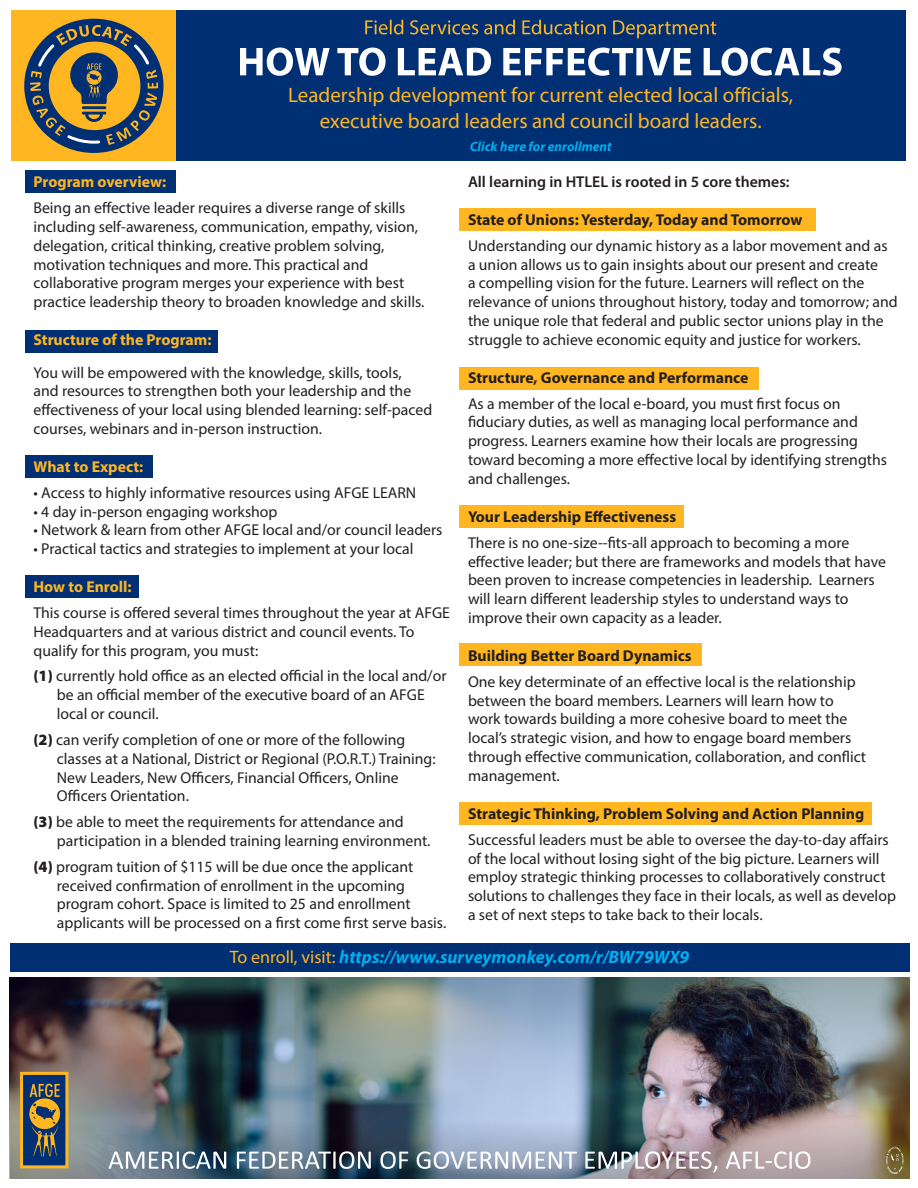
<style>
.page{position:relative;width:918px;height:1188px;background:#fff}
.page>*{position:absolute;margin:0;border:0;box-sizing:border-box;transform-origin:0 0}
.t1{font:21px/25.2px "Myriad Pro";color:#ffb620;text-align:center}
.t2{font:italic 700 18px "Myriad Pro";color:#00aeef}
.t3{font:15.75px/18.9px "Myriad Pro";color:#231f20}
.t4{font:700 15.75px "Myriad Pro";color:#231f20}
.t5{font:700 15.75px "Myriad Pro";color:#ffb620}
.t6{font:600 15.75px "Myriad Pro";color:#231f20}
.t7{font:italic 700 13.35px "Myriad Pro";color:#00aeef}
.s1{font-weight:900}
.s2{font-weight:400;font-style:normal;color:#ffb620}
</style>
<div class="page">
<div style="left:10px;top:944px;width:899px;height:28px;background:#002f73"></div>
<div style="left:25px;top:575px;width:114px;height:23px;background:#002f73"></div>
<img style="left:10px;top:978px;width:899px;height:142px">
<div style="left:25px;top:455px;width:127px;height:23px;background:#002f73"></div>
<div style="left:459px;top:802px;width:413px;height:23px;background:#ffb620"></div>
<div style="left:459px;top:505px;width:225px;height:23px;background:#ffb620"></div>
<div style="left:459px;top:643px;width:243px;height:23px;background:#ffb620"></div>
<div style="left:459px;top:367px;width:299px;height:22px;background:#ffb620"></div>
<div style="left:459px;top:208px;width:356px;height:23px;background:#ffb620"></div>
<div style="left:176px;top:11px;width:730px;height:150px;background:#002f73"></div>
<svg style="left:365px;top:20px;width:351px;height:18px"></svg>
<div style="left:25px;top:330px;width:193px;height:22px;background:#002f73"></div>
<div style="left:25px;top:171px;width:151px;height:22px;background:#002f73"></div>
<div style="left:12px;top:11px;width:164px;height:150px;background:#ffb620"></div>
<svg style="left:11px;top:14px;width:153px;height:147px"></svg>
<svg style="left:240px;top:48px;width:602px;height:28px"></svg>
<img style="left:10px;top:1120px;width:899px;height:58px">
<div style="left:22px;top:1073px;width:45px;height:94px;background:#002f73"></div>
<svg style="left:29px;top:1084px;width:31px;height:73px"></svg>
<div style="left:20px;top:1072px;width:48px;height:96px;border:3px solid #ffb620"></div>
<svg style="left:886px;top:1147px;width:18px;height:27px"></svg>
<img style="left:109px;top:1151px;width:702px;height:21px">
<p class="t1" style="left:288px;top:82px;width:507px">Leadership development for current elected local officials, executive board leaders and council board leaders.</p>
<p class="t5" style="left:33px;top:172px;width:134px">Program overview:</p>
<p class="t3" style="left:33px;top:198px;width:392px">Being an effective leader requires a diverse range of skills including self-awareness, communication, empathy, vision, delegation, critical thinking, creative problem solving, motivation techniques and more. This practical and collaborative program merges your experience with best practice leadership theory to broaden knowledge and skills.</p>
<p class="t5" style="left:33px;top:330px;width:180px">Structure of the Program:</p>
<p class="t3" style="left:33px;top:363px;width:400px">You will be empowered with the knowledge, skills, tools,<br>and resources to strengthen both your leadership and the effectiveness of your local using blended learning: self-paced courses, webinars and in-person instruction.</p>
<p class="t5" style="left:33px;top:456px;width:111px">What to Expect:</p>
<p class="t3" style="left:33px;top:483px;width:384px">• Access to highly informative resources using AFGE LEARN</p>
<p class="t3" style="left:33px;top:502px;width:246px">• 4 day in-person engaging workshop</p>
<p class="t3" style="left:33px;top:521px;width:411px">• Network &amp; learn from other AFGE local and/or council leaders</p>
<p class="t3" style="left:33px;top:539px;width:382px">• Practical tactics and strategies to implement at your local</p>
<p class="t5" style="left:33px;top:577px;width:100px">How to Enroll:</p>
<p class="t3" style="left:33px;top:603px;width:418px">This course is offered several times throughout the year at AFGE<br>Headquarters and at various district and council events. To qualify for this program, you must:</p>
<p class="t3" style="left:57px;top:666px;width:391px;text-indent:-23px"><span class="s1">(1)</span> currently hold office as an elected official in the local and/or be an official member of the executive board of an AFGE local or council.</p>
<p class="t3" style="left:57px;top:730px;width:380px;text-indent:-23px"><span class="s1">(2)</span> can verify completion of one or more of the following classes at a National, District or Regional (P.O.R.T.) Training:<br>New Leaders, New Officers, Financial Officers, Online Officers Orientation.</p>
<p class="t3" style="left:57px;top:812px;width:375px;text-indent:-23px"><span class="s1">(3)</span> be able to meet the requirements for attendance and participation in a blended training learning environment.</p>
<p class="t3" style="left:57px;top:857px;width:391px;text-indent:-23px"><span class="s1">(4)</span> program tuition of $115 will be due once the applicant received confirmation of enrollment in the upcoming program cohort. Space is limited to 25 and enrollment applicants will be processed on a first come first serve basis.</p>
<p class="t7" style="left:470px;top:138px;width:144px">Click here for enrollment</p>
<p class="t6" style="left:468px;top:172px;width:323px">All learning in HTLEL is rooted in 5 core themes:</p>
<p class="t4" style="left:468px;top:209px;width:336px">State of Unions: Yesterday, Today and Tomorrow</p>
<p class="t3" style="left:468px;top:236px;width:431px">Understanding our dynamic history as a labor movement and as a union allows us to gain insights about our present and create<br>a compelling vision for the future. Learners will reflect on the relevance of unions throughout history, today and tomorrow; and the unique role that federal and public sector unions play in the struggle to achieve economic equity and justice for workers.</p>
<p class="t4" style="left:468px;top:367px;width:282px">Structure, Governance and Performance</p>
<p class="t3" style="left:468px;top:394px;width:421px">As a member of the local e-board, you must first focus on fiduciary duties, as well as managing local performance and progress. Learners examine how their locals are progressing toward becoming a more effective local by identifying strengths and challenges.</p>
<p class="t4" style="left:468px;top:506px;width:210px">Your Leadership Effectiveness</p>
<p class="t3" style="left:468px;top:533px;width:420px">There is no one-size--fits-all approach to becoming a more effective leader; but there are frameworks and models that have been proven to increase competencies in leadership. Learners will learn different leadership styles to understand ways to improve their own capacity as a leader.</p>
<p class="t4" style="left:468px;top:645px;width:225px">Building Better Board Dynamics</p>
<p class="t3" style="left:468px;top:672px;width:400px">One key determinate of an effective local is the relationship between the board members. Learners will learn how to work towards building a more cohesive board to meet the local’s strategic vision, and how to engage board members through effective communication, collaboration, and conflict management.</p>
<p class="t4" style="left:468px;top:803px;width:398px">Strategic Thinking, Problem Solving and Action Planning</p>
<p class="t3" style="left:468px;top:830px;width:429px">Successful leaders must be able to oversee the day-to-day affairs of the local without losing sight of the big picture. Learners will employ strategic thinking processes to collaboratively construct solutions to challenges they face in their locals, as well as develop a set of next steps to take back to their locals.</p>
<p class="t2" style="left:230px;top:945px;width:461px"><span class="s2">To enroll, visit:</span> https://www.surveymonkey.com/r/BW79WX9</p>
</div>
